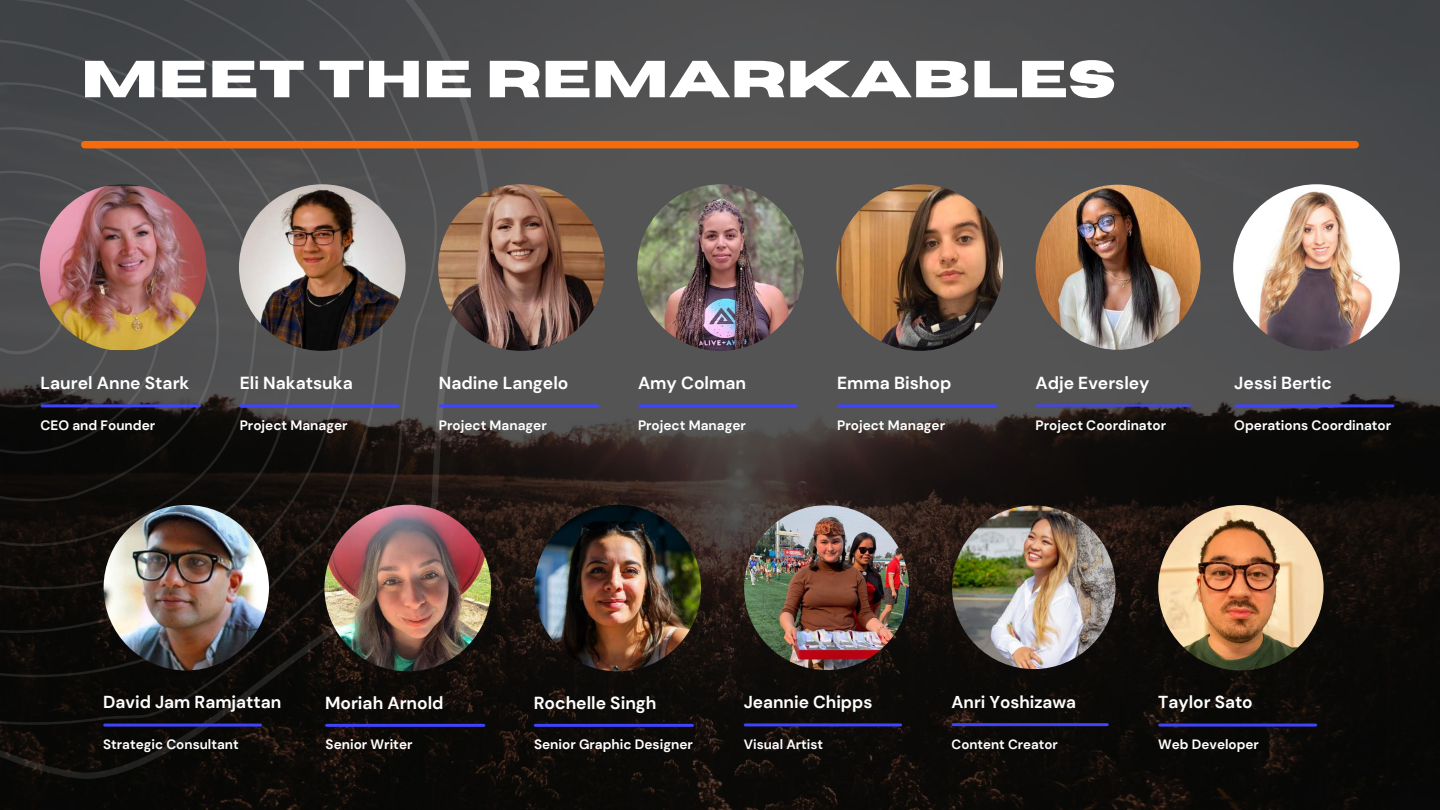
<style>
.page{position:relative;width:1440px;height:810px;background:#fff}
.page>*{position:absolute;margin:0;border:0;box-sizing:border-box;transform-origin:0 0}
.t1{font:700 52px "Horizon";color:#fff}
.t2{font:700 17.4px "DM Sans";color:#fff}
.t3{font:700 17.3px "DM Sans";color:#fff}
.t4{font:700 17.1px "DM Sans";color:#fff}
.t5{font:700 13.6px "DM Sans";color:#fff}
.t6{font:700 13.5px "DM Sans";color:#fff}
.t7{font:700 13.4px "DM Sans";color:#fff}
.t8{font:700 13.3px "DM Sans";color:#fff}
</style>
<div class="page">
<img style="left:0;top:0;width:1440px;height:810px">
<svg style="left:0;top:0;width:491px;height:779px;background:#242220"></svg>
<svg style="left:0;top:0;width:445px;height:732px;background:#313030"></svg>
<div style="left:85px;top:141px;width:1270px;height:7px;background:#f76b0b"></div>
<img style="left:40px;top:184px;width:166px;height:167px;border-radius:50%">
<hr style="left:42px;top:404px;width:157px;height:3px;background:#4044fd">
<img style="left:1233px;top:184px;width:167px;height:167px;border-radius:50%">
<hr style="left:1236px;top:404px;width:157px;height:3px;background:#4044fd">
<img style="left:438px;top:184px;width:167px;height:167px;border-radius:50%">
<hr style="left:440px;top:404px;width:158px;height:3px;background:#4044fd">
<hr style="left:240px;top:404px;width:158px;height:3px;background:#4044fd">
<img style="left:239px;top:184px;width:167px;height:167px;border-radius:50%">
<img style="left:637px;top:184px;width:166px;height:167px;border-radius:50%">
<hr style="left:640px;top:404px;width:157px;height:3px;background:#4044fd">
<img style="left:836px;top:184px;width:167px;height:167px;border-radius:50%">
<hr style="left:839px;top:404px;width:157px;height:3px;background:#4044fd">
<img style="left:324px;top:505px;width:167px;height:166px;border-radius:50%">
<hr style="left:327px;top:724px;width:157px;height:3px;background:#4044fd">
<img style="left:534px;top:505px;width:167px;height:166px;border-radius:50%">
<hr style="left:535px;top:724px;width:157px;height:3px;background:#4044fd">
<img style="left:1036px;top:185px;width:165px;height:165px;border-radius:50%">
<hr style="left:1037px;top:404px;width:154px;height:3px;background:#4044fd">
<img style="left:104px;top:505px;width:165px;height:165px;border-radius:50%">
<hr style="left:105px;top:724px;width:156px;height:3px;background:#4044fd">
<img style="left:952px;top:506px;width:164px;height:163px;border-radius:50%">
<hr style="left:953px;top:723px;width:154px;height:3px;background:#4044fd">
<img style="left:744px;top:505px;width:165px;height:165px;border-radius:50%">
<hr style="left:745px;top:723px;width:156px;height:3px;background:#4044fd">
<img style="left:1158px;top:505px;width:166px;height:165px;border-radius:50%">
<hr style="left:1160px;top:724px;width:156px;height:3px;background:#4044fd">
<h1 class="t1" style="left:81px;top:54px;width:1037px">MEET THE REMARKABLES</h1>
<p class="t2" style="left:41px;top:372px;width:150px">Laurel Anne Stark</p>
<p class="t5" style="left:41px;top:417px;width:116px">CEO and Founder</p>
<p class="t2" style="left:240px;top:372px;width:115px">Eli Nakatsuka</p>
<p class="t5" style="left:240px;top:417px;width:109px">Project Manager</p>
<p class="t2" style="left:439px;top:372px;width:131px">Nadine Langelo</p>
<p class="t5" style="left:439px;top:417px;width:109px">Project Manager</p>
<p class="t2" style="left:638px;top:372px;width:110px">Amy Colman</p>
<p class="t5" style="left:638px;top:417px;width:109px">Project Manager</p>
<p class="t2" style="left:837px;top:372px;width:116px">Emma Bishop</p>
<p class="t5" style="left:837px;top:417px;width:109px">Project Manager</p>
<p class="t2" style="left:1036px;top:371px;width:116px">Adje Eversley</p>
<p class="t5" style="left:1036px;top:416px;width:132px">Project Coordinator</p>
<p class="t2" style="left:1234px;top:372px;width:99px">Jessi Bertic</p>
<p class="t5" style="left:1234px;top:417px;width:158px">Operations Coordinator</p>
<p class="t3" style="left:103px;top:691px;width:180px">David Jam Ramjattan</p>
<p class="t6" style="left:103px;top:736px;width:137px">Strategic Consultant</p>
<p class="t2" style="left:325px;top:691px;width:120px">Moriah Arnold</p>
<p class="t5" style="left:326px;top:736px;width:88px">Senior Writer</p>
<p class="t2" style="left:534px;top:691px;width:124px">Rochelle Singh</p>
<p class="t5" style="left:534px;top:736px;width:160px">Senior Graphic Designer</p>
<p class="t3" style="left:744px;top:691px;width:130px">Jeannie Chipps</p>
<p class="t7" style="left:744px;top:736px;width:81px">Visual Artist</p>
<p class="t4" style="left:952px;top:691px;width:126px">Anri Yoshizawa</p>
<p class="t8" style="left:952px;top:735px;width:108px">Content Creator</p>
<p class="t3" style="left:1158px;top:691px;width:96px">Taylor Sato</p>
<p class="t6" style="left:1158px;top:736px;width:102px">Web Developer</p>
</div>
